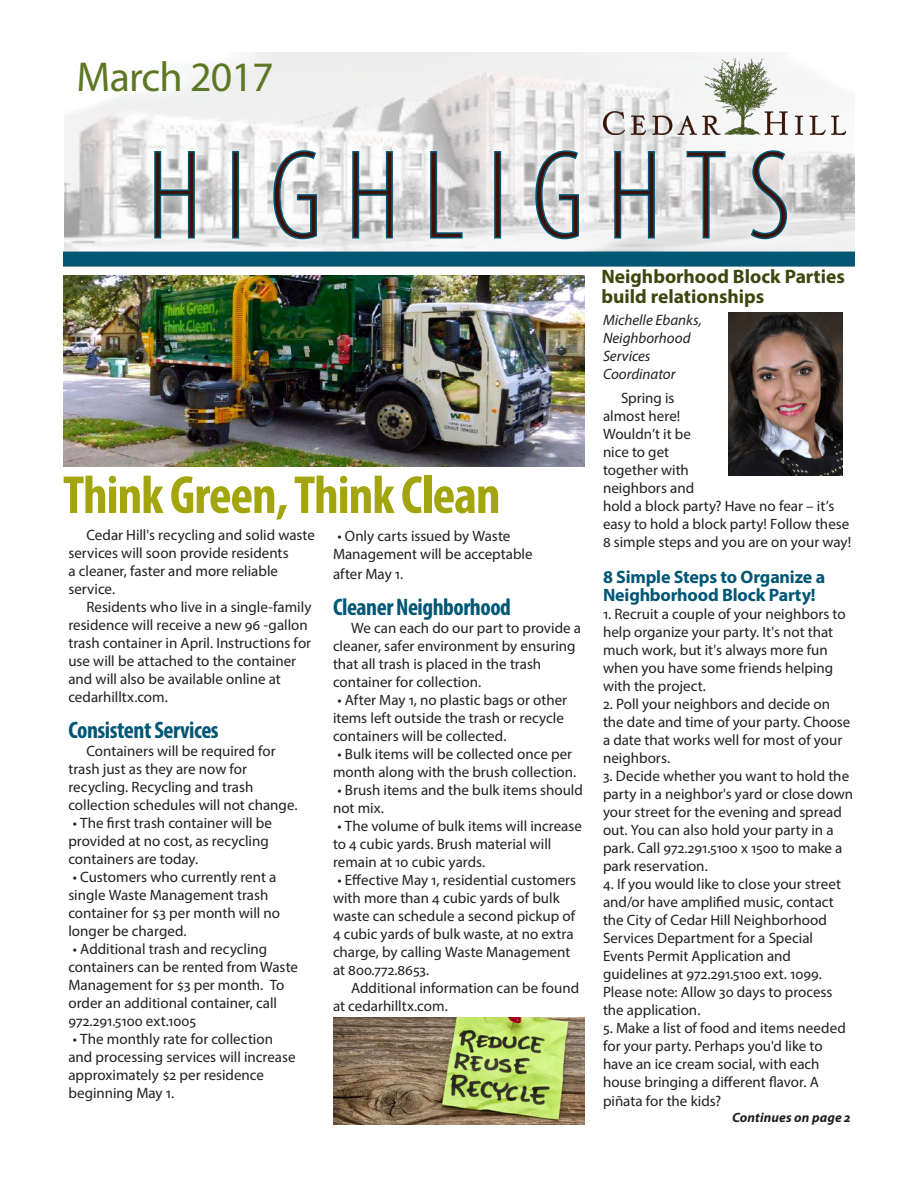
<style>
.page{position:relative;width:918px;height:1188px;background:#fff}
.page>*{position:absolute;margin:0;border:0;box-sizing:border-box;transform-origin:0 0}
.NEW_headline{font:700 condensed 54px "Myriad Pro";letter-spacing:-.02em;color:#a3a50e}
.NEW_headline-2{font:42px "Myriad Pro";letter-spacing:-.02em;color:#5d7824}
.NEW_subheadline_16{font:700 condensed 24px "Myriad Pro";letter-spacing:-.02em;color:#005775}
.NEW_body_copy_w__ind{font:700 19.5px/19.5px "Myriad Pro";color:#3c470e}
.NEW_subheadline_16-2{font:700 18px/18px "Myriad Pro";letter-spacing:-.01em;color:#005775}
.NEW_body_copy_w__ind-2{font:15px/18px "Myriad Pro";color:#231f20}
.NEW_subheadline_16-3{font:15px/18px "Myriad Pro";color:#231f20}
.NEW_body_copy_w__ind-3{font:italic 15px/18px "Myriad Pro";color:#231f20}
.NEW_body_copy_w__ind-4{font:italic 700 13.5px "Myriad Pro";letter-spacing:.01em;color:#231f20}
</style>
<div class="page">
<img style="left:64px;top:52px;width:791px;height:200px">
<div style="left:142px;top:138px;width:657px;height:113px;background:#fff;opacity:.75"></div>
<svg style="left:153px;top:150px;width:635px;height:90px"></svg>
<img style="left:603px;top:59px;width:243px;height:75px">
<div style="left:63px;top:252px;width:792px;height:15px;background:#005775"></div>
<img style="left:728px;top:312px;width:115px;height:164px">
<img style="left:63px;top:275px;width:522px;height:191px">
<img style="left:333px;top:1018px;width:252px;height:107px">
<p class="NEW_headline-2" style="left:76px;top:51px;width:199px">March 2017</p>
<p class="NEW_headline" style="left:63px;top:461px;width:439px">Think Green, Think Clean</p>
<p class="NEW_body_copy_w__ind-2" style="left:68px;top:526px;width:248px;text-indent:18px">Cedar Hill's recycling and solid waste services will soon provide residents<br>a cleaner, faster and more reliable service.</p>
<p class="NEW_body_copy_w__ind-2" style="left:68px;top:598px;width:245px;text-indent:18px">Residents who live in a single-family residence will receive a new 96 -gallon trash container in April. Instructions for use will be attached to the container and will also be available online at cedarhilltx.com.</p>
<p class="NEW_subheadline_16" style="left:68px;top:715px;width:152px">Consistent Services</p>
<p class="NEW_subheadline_16-3" style="left:68px;top:742px;width:231px;text-indent:18px">Containers will be required for trash just as they are now for recycling. Recycling and trash collection schedules will not change.</p>
<p class="NEW_body_copy_w__ind-2" style="left:68px;top:814px;width:205px;text-indent:4px">• The first trash container will be provided at no cost, as recycling containers are today.</p>
<p class="NEW_body_copy_w__ind-2" style="left:68px;top:868px;width:213px;text-indent:4px">• Customers who currently rent a single Waste Management trash container for $3 per month will no longer be charged.</p>
<p class="NEW_body_copy_w__ind-2" style="left:68px;top:940px;width:231px;text-indent:4px">• Additional trash and recycling containers can be rented from Waste<br>Management for $3 per month. To order an additional container, call<br>972.291.5100 ext.1005</p>
<p class="NEW_body_copy_w__ind-2" style="left:68px;top:1030px;width:229px;text-indent:4px">• The monthly rate for collection and processing services will increase approximately $2 per residence beginning May 1.</p>
<p class="NEW_body_copy_w__ind-2" style="left:333px;top:527px;width:201px;text-indent:4px">• Only carts issued by Waste<br>Management will be acceptable</p>
<p class="NEW_body_copy_w__ind-2" style="left:333px;top:565px;width:72px">after May 1.</p>
<p class="NEW_subheadline_16" style="left:333px;top:592px;width:179px">Cleaner Neighborhood</p>
<p class="NEW_subheadline_16-3" style="left:333px;top:619px;width:250px;text-indent:18px">We can each do our part to provide a cleaner, safer environment by ensuring that all trash is placed in the trash container for collection.</p>
<p class="NEW_body_copy_w__ind-2" style="left:333px;top:691px;width:236px;text-indent:4px">• After May 1, no plastic bags or other items left outside the trash or recycle containers will be collected.</p>
<p class="NEW_body_copy_w__ind-2" style="left:333px;top:745px;width:245px;text-align:center">• Bulk items will be collected once per month along with the brush collection.</p>
<p class="NEW_body_copy_w__ind-2" style="left:333px;top:781px;width:251px;text-indent:4px">• Brush items and the bulk items should not mix.</p>
<p class="NEW_body_copy_w__ind-2" style="left:333px;top:817px;width:250px;text-indent:4px">• The volume of bulk items will increase to 4 cubic yards. Brush material will remain at 10 cubic yards.</p>
<p class="NEW_body_copy_w__ind-2" style="left:333px;top:871px;width:245px;text-indent:4px">• Effective May 1, residential customers with more than 4 cubic yards of bulk waste can schedule a second pickup of 4 cubic yards of bulk waste, at no extra charge, by calling Waste Management at 800.772.8653.</p>
<p class="NEW_body_copy_w__ind-2" style="left:333px;top:979px;width:248px;text-indent:18px">Additional information can be found at cedarhilltx.com.</p>
<p class="NEW_body_copy_w__ind" style="left:602px;top:266px;width:245px">Neighborhood Block Parties build relationships</p>
<p class="NEW_body_copy_w__ind-3" style="left:603px;top:310px;width:100px">Michelle Ebanks,<br>Neighborhood<br>Services<br>Coordinator</p>
<p class="NEW_body_copy_w__ind-2" style="left:603px;top:388px;width:250px;text-indent:18px">Spring is<br>almost here!<br>Wouldn’t it be<br>nice to get<br>together with<br>neighbors and<br>hold a block party? Have no fear – it’s easy to hold a block party! Follow these<br>8 simple steps and you are on your way!</p>
<p class="NEW_subheadline_16-2" style="left:603px;top:567px;width:224px">8 Simple Steps to Organize a<br>Neighborhood Block Party!</p>
<p class="NEW_subheadline_16-3" style="left:603px;top:604px;width:244px">1. Recruit a couple of your neighbors to help organize your party. It's not that much work, but it's always more fun when you have some friends helping with the project.</p>
<p class="NEW_subheadline_16-3" style="left:603px;top:694px;width:249px">2. Poll your neighbors and decide on the date and time of your party. Choose a date that works well for most of your neighbors.</p>
<p class="NEW_subheadline_16-3" style="left:603px;top:766px;width:252px">3. Decide whether you want to hold the party in a neighbor's yard or close down your street for the evening and spread out. You can also hold your party in a park. Call 972.291.5100 x 1500 to make a park reservation.</p>
<p class="NEW_subheadline_16-3" style="left:603px;top:874px;width:239px">4. If you would like to close your street and/or have amplified music, contact the City of Cedar Hill Neighborhood Services Department for a Special Events Permit Application and guidelines at 972.291.5100 ext. 1099.<br>Please note: Allow 30 days to process the application.</p>
<p class="NEW_subheadline_16-3" style="left:603px;top:1018px;width:244px">5. Make a list of food and items needed for your party. Perhaps you'd like to have an ice cream social, with each house bringing a different flavor. A</p>
<p class="NEW_subheadline_16-3" style="left:603px;top:1092px;width:120px">piñata for the kids?</p>
<p class="NEW_body_copy_w__ind-4" style="left:732px;top:1108px;width:120px">Continues on page 2</p>
</div>
